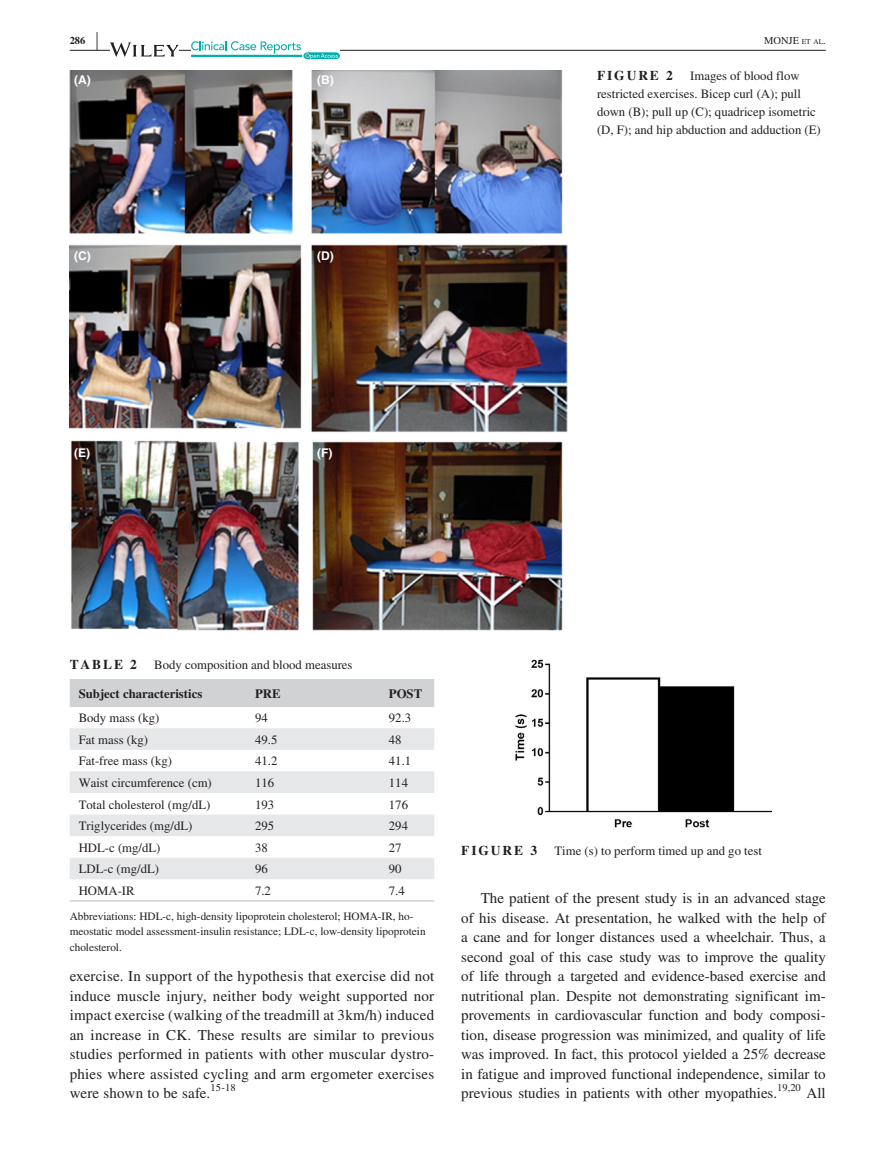
<style>
.page{position:relative;width:893px;height:1174px;background:#fff}
.page>*{position:absolute;margin:0;border:0;box-sizing:border-box;transform-origin:0 0}
.t1{font:700 25.95px "STIX";color:#231f20;scale:.36 1}
.t2{font:15px/19.5px "STIX";color:#231f20;text-align:justify}
.t3{font:700 13.5px "STIX";letter-spacing:.14em;color:#231f20}
.t4{font:12.75px/18px "STIX";color:#231f20}
.t5{font:700 12.75px "STIX";color:#231f20}
.t6{font:700 12px "Helvetica";color:#fff}
.t7{font:11.25px/15.8px "STIX";color:#231f20}
.t8{font:10.5px "STIX";color:#231f20}
.t9{font:10.5px "STIX";color:#231f20}
.t10{font:700 10.5px "STIX";color:#231f20}
.s1{font-size:7.35px}
</style>
<div class="page">
<hr style="left:70px;top:50px;width:756px;height:1px;background:#231f20">
<svg style="left:110px;top:42px;width:69px;height:15px"></svg>
<svg style="left:191px;top:41px;width:149px;height:18px"></svg>
<img style="left:70px;top:70px;width:497px;height:560px">
<div style="left:70px;top:679px;width:364px;height:28px;background:#d1d2d4"></div>
<svg style="left:70px;top:728px;width:364px;height:151px;fill:#e6e7e9"></svg>
<hr style="left:70px;top:900px;width:176px;height:1px;background:#d1d2d4">
<hr style="left:246px;top:900px;width:134px;height:1px;background:#d1d2d4">
<hr style="left:380px;top:900px;width:54px;height:1px;background:#d1d2d4">
<img style="left:516px;top:659px;width:255px;height:168px">
<p class="t10" style="left:70px;top:34px;width:17px">286</p>
<h1 class="t1" style="left:96px;top:26px;width:7px">|</h1>
<p class="t8" style="left:764px;top:33px;width:63px">MONJE <span class="s1">et al</span>.</p>
<p class="t6" style="left:74px;top:72px;width:18px">(A)</p>
<p class="t6" style="left:317px;top:72px;width:18px">(B)</p>
<p class="t6" style="left:74px;top:248px;width:18px">(C)</p>
<p class="t6" style="left:317px;top:248px;width:18px">(D)</p>
<p class="t6" style="left:74px;top:445px;width:17px">(E)</p>
<p class="t6" style="left:317px;top:445px;width:17px">(F)</p>
<p class="t3" style="left:597px;top:68px;width:77px">FIGURE 2</p>
<p class="t4" style="left:597px;top:68px;width:225px;text-indent:93px">Images of blood flow restricted exercises. Bicep curl (A); pull down (B); pull up (C); quadricep isometric (D, F); and hip abduction and adduction (E)</p>
<p class="t3" style="left:70px;top:656px;width:69px">TABLE 2</p>
<p class="t4" style="left:154px;top:657px;width:200px">Body composition and blood measures</p>
<p class="t5" style="left:79px;top:686px;width:125px">Subject characteristics</p>
<p class="t5" style="left:255px;top:686px;width:27px">PRE</p>
<p class="t5" style="left:389px;top:686px;width:35px">POST</p>
<p class="t4" style="left:79px;top:710px;width:82px">Body mass (kg)</p>
<p class="t4" style="left:255px;top:710px;width:14px">94</p>
<p class="t4" style="left:389px;top:710px;width:24px">92.3</p>
<p class="t4" style="left:79px;top:731px;width:71px">Fat mass (kg)</p>
<p class="t4" style="left:255px;top:731px;width:24px">49.5</p>
<p class="t4" style="left:389px;top:731px;width:14px">48</p>
<p class="t4" style="left:79px;top:753px;width:95px">Fat-free mass (kg)</p>
<p class="t4" style="left:255px;top:753px;width:24px">41.2</p>
<p class="t4" style="left:389px;top:753px;width:24px">41.1</p>
<p class="t4" style="left:79px;top:774px;width:135px">Waist circumference (cm)</p>
<p class="t4" style="left:255px;top:774px;width:21px">116</p>
<p class="t4" style="left:389px;top:774px;width:21px">114</p>
<p class="t4" style="left:79px;top:796px;width:133px">Total cholesterol (mg/dL)</p>
<p class="t4" style="left:255px;top:796px;width:21px">193</p>
<p class="t4" style="left:389px;top:796px;width:21px">176</p>
<p class="t4" style="left:79px;top:817px;width:115px">Triglycerides (mg/dL)</p>
<p class="t4" style="left:255px;top:817px;width:21px">295</p>
<p class="t4" style="left:389px;top:817px;width:21px">294</p>
<p class="t4" style="left:79px;top:839px;width:83px">HDL-c (mg/dL)</p>
<p class="t4" style="left:255px;top:839px;width:14px">38</p>
<p class="t4" style="left:389px;top:839px;width:14px">27</p>
<p class="t4" style="left:79px;top:860px;width:82px">LDL-c (mg/dL)</p>
<p class="t4" style="left:255px;top:860px;width:14px">96</p>
<p class="t4" style="left:389px;top:860px;width:14px">90</p>
<p class="t4" style="left:79px;top:882px;width:57px">HOMA-IR</p>
<p class="t4" style="left:255px;top:882px;width:17px">7.2</p>
<p class="t4" style="left:389px;top:882px;width:17px">7.4</p>
<p class="t7" style="left:70px;top:908px;width:357px">Abbreviations: HDL-c, high-density lipoprotein cholesterol; HOMA-IR, ho&shy;meostatic model assessment-insulin resistance; LDL-c, low-density lipoprotein cholesterol.</p>
<p class="t2" style="left:70px;top:967px;width:366px">exercise. In support of the hypothesis that exercise did not induce muscle injury, neither body weight supported nor impact exercise (walking of the treadmill at 3km/h) induced an increase in CK. These results are similar to previous studies performed in patients with other muscular dystro&shy;phies where assisted cycling and arm ergometer exercises were shown to be safe.<sup>15-18</sup></p>
<p class="t3" style="left:461px;top:842px;width:77px">FIGURE 3</p>
<p class="t4" style="left:554px;top:842px;width:209px">Time (s) to perform timed up and go test</p>
<p class="t2" style="left:461px;top:889px;width:366px;text-indent:20px">The patient of the present study is in an advanced stage of his disease. At presentation, he walked with the help of a cane and for longer distances used a wheelchair. Thus, a second goal of this case study was to improve the quality of life through a targeted and evidence-based exercise and nutritional plan. Despite not demonstrating significant im&shy;provements in cardiovascular function and body composi&shy;tion, disease progression was minimized, and quality of life was improved. In fact, this protocol yielded a 25% decrease in fatigue and improved functional independence, similar to previous studies in patients with other myopathies.</p>
<p class="t9" style="left:777px;top:1080px;width:25px">19,20</p>
<p class="t2" style="left:807px;top:1084px;width:21px">All</p>
</div>
